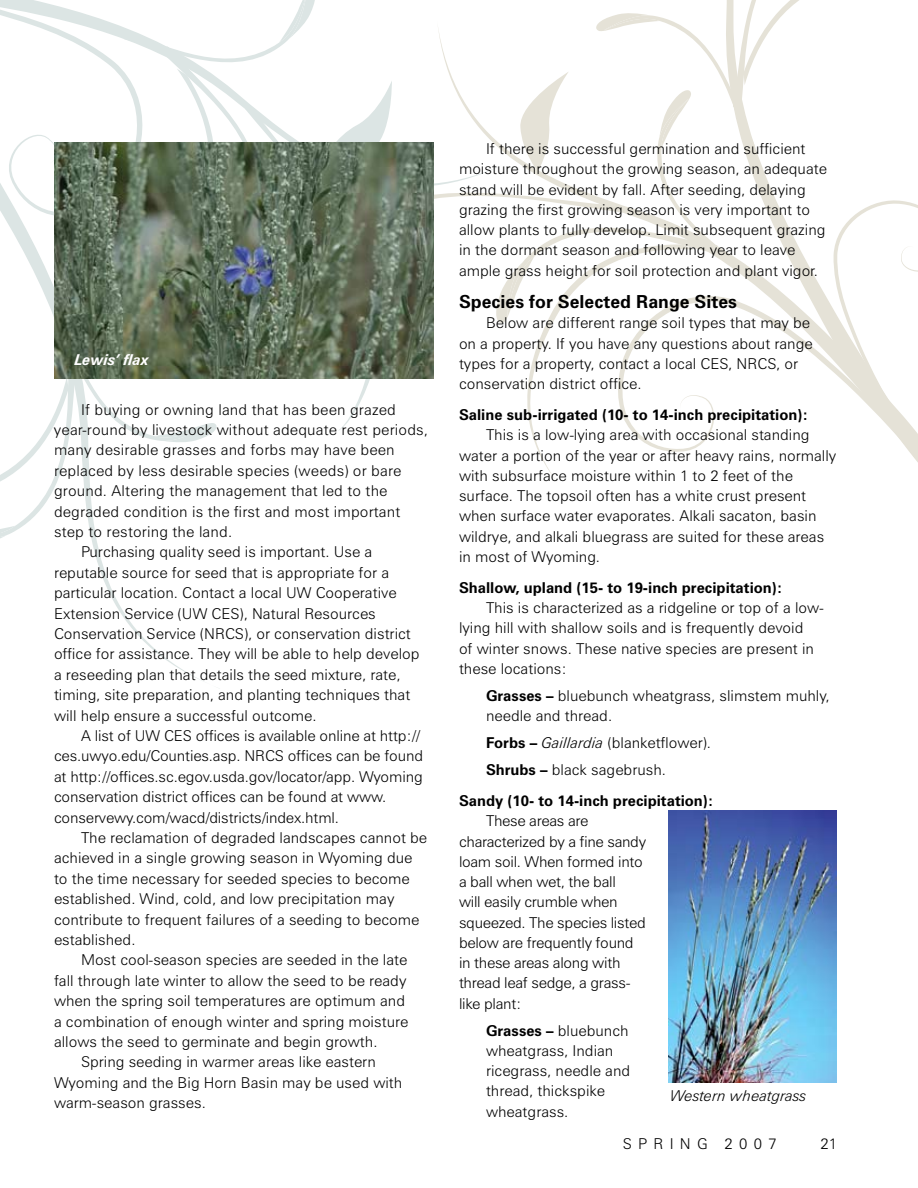
<style>
.page{position:relative;width:918px;height:1188px;background:#fff}
.page>*{position:absolute;margin:0;border:0;box-sizing:border-box;transform-origin:0 0}
.t1{font:700 18px "Zurich BT";color:#000}
.t2{font:300 15px/20.2px "Zurich BT";color:#000}
.t3{font:300 15px/20.2px "Zurich BT";letter-spacing:-.02em;color:#000}
.t4{font:700 15px "Zurich BT";color:#000}
.t5{font:italic 300 15px "Zurich BT";color:#000}
.t6{font:italic 700 15px "Zurich BT";color:#fff}
.s1{font-weight:700}
.s2{font-style:italic}
</style>
<div class="page">
<svg style="left:0;top:0;width:392px;height:549px"></svg>
<svg style="left:602px;top:0;width:197px;height:21px"></svg>
<svg style="left:437px;top:21px;width:481px;height:458px"></svg>
<svg style="left:616px;top:283px;width:302px;height:196px"></svg>
<img style="left:669px;top:811px;width:168px;height:271px">
<img style="left:54px;top:143px;width:380px;height:235px">
<p class="t6" style="left:75px;top:350px;width:76px">Lewis’ flax</p>
<p class="t2" style="left:81px;top:399px;width:316px">If buying or owning land that has been grazed</p>
<p class="t2" style="left:54px;top:419px;width:376px">year-round by livestock without adequate rest periods,</p>
<p class="t2" style="left:54px;top:440px;width:342px">many desirable grasses and forbs may have been</p>
<p class="t2" style="left:54px;top:460px;width:349px">replaced by less desirable species (weeds) or bare</p>
<p class="t2" style="left:54px;top:481px;width:335px">ground. Altering the management that led to the</p>
<p class="t2" style="left:54px;top:501px;width:348px">degraded condition is the first and most important</p>
<p class="t2" style="left:54px;top:521px;width:180px">step to restoring the land.</p>
<p class="t2" style="left:81px;top:542px;width:293px">Purchasing quality seed is important. Use a</p>
<p class="t2" style="left:54px;top:562px;width:337px">reputable source for seed that is appropriate for a</p>
<p class="t2" style="left:54px;top:583px;width:344px">particular location. Contact a local UW Cooperative</p>
<p class="t2" style="left:54px;top:603px;width:323px">Extension Service (UW CES), Natural Resources</p>
<p class="t2" style="left:54px;top:623px;width:358px">Conservation Service (NRCS), or conservation district</p>
<p class="t2" style="left:54px;top:644px;width:367px">office for assistance. They will be able to help develop</p>
<p class="t2" style="left:54px;top:664px;width:348px">a reseeding plan that details the seed mixture, rate,</p>
<p class="t2" style="left:54px;top:685px;width:358px">timing, site preparation, and planting techniques that</p>
<p class="t2" style="left:54px;top:705px;width:264px">will help ensure a successful outcome.</p>
<p class="t2" style="left:81px;top:725px;width:340px">A list of UW CES offices is available online at http://</p>
<p class="t2" style="left:54px;top:746px;width:371px">ces.uwyo.edu/Counties.asp. NRCS offices can be found</p>
<p class="t2" style="left:54px;top:766px;width:370px">at http://offices.sc.egov.usda.gov/locator/app. Wyoming</p>
<p class="t2" style="left:54px;top:787px;width:334px">conservation district offices can be found at www.</p>
<p class="t2" style="left:54px;top:807px;width:287px">conservewy.com/wacd/districts/index.html.</p>
<p class="t2" style="left:81px;top:827px;width:348px">The reclamation of degraded landscapes cannot be</p>
<p class="t2" style="left:54px;top:848px;width:360px">achieved in a single growing season in Wyoming due</p>
<p class="t2" style="left:54px;top:868px;width:357px">to the time necessary for seeded species to become</p>
<p class="t2" style="left:54px;top:889px;width:342px">established. Wind, cold, and low precipitation may</p>
<p class="t2" style="left:54px;top:909px;width:367px">contribute to frequent failures of a seeding to become</p>
<p class="t2" style="left:54px;top:929px;width:83px">established.</p>
<p class="t2" style="left:81px;top:950px;width:328px">Most cool-season species are seeded in the late</p>
<p class="t2" style="left:54px;top:970px;width:354px">fall through late winter to allow the seed to be ready</p>
<p class="t2" style="left:54px;top:991px;width:353px">when the spring soil temperatures are optimum and</p>
<p class="t2" style="left:54px;top:1011px;width:356px">a combination of enough winter and spring moisture</p>
<p class="t2" style="left:54px;top:1031px;width:325px">allows the seed to germinate and begin growth.</p>
<p class="t2" style="left:81px;top:1052px;width:296px">Spring seeding in warmer areas like eastern</p>
<p class="t2" style="left:54px;top:1072px;width:350px">Wyoming and the Big Horn Basin may be used with</p>
<p class="t2" style="left:54px;top:1092px;width:153px">warm-season grasses.</p>
<p class="t2" style="left:459px;top:139px;width:370px;text-indent:27px">If there is successful germination and sufficient moisture throughout the growing season, an adequate stand will be evident by fall. After seeding, delaying grazing the first growing season is very important to allow plants to fully develop. Limit subsequent grazing in the dormant season and following year to leave ample grass height for soil protection and plant vigor.</p>
<p class="t1" style="left:459px;top:291px;width:280px">Species for Selected Range Sites</p>
<p class="t2" style="left:459px;top:313px;width:355px;text-indent:27px">Below are different range soil types that may be on a property. If you have any questions about range types for a property, contact a local CES, NRCS, or conservation district office.</p>
<p class="t4" style="left:459px;top:406px;width:351px">Saline sub-irrigated (10- to 14-inch precipitation):</p>
<p class="t2" style="left:459px;top:425px;width:379px;text-indent:27px">This is a low-lying area with occasional standing water a portion of the year or after heavy rains, normally with subsurface moisture within 1 to 2 feet of the surface. The topsoil often has a white crust present when surface water evaporates. Alkali sacaton, basin wildrye, and alkali bluegrass are suited for these areas in most of Wyoming.</p>
<p class="t4" style="left:459px;top:578px;width:325px">Shallow, upland (15- to 19-inch precipitation):</p>
<p class="t2" style="left:459px;top:598px;width:366px;text-indent:27px">This is characterized as a ridgeline or top of a low&shy;lying hill with shallow soils and is frequently devoid<br>of winter snows. These native species are present in these locations:</p>
<p class="t2" style="left:486px;top:685px;width:345px"><span class="s1">Grasses –</span> bluebunch wheatgrass, slimstem muhly, needle and thread.</p>
<p class="t2" style="left:486px;top:729px;width:227px;line-height:27px"><span class="s1">Forbs –</span> <span class="s2">Gaillardia</span> (blanketflower).<br><span class="s1">Shrubs –</span> black sagebrush.</p>
<p class="t4" style="left:459px;top:792px;width:256px">Sandy (10- to 14-inch precipitation):</p>
<p class="t3" style="left:459px;top:811px;width:189px;text-indent:27px">These areas are characterized by a fine sandy loam soil. When formed into a ball when wet, the ball<br>will easily crumble when squeezed. The species listed below are frequently found in these areas along with thread leaf sedge, a grass&shy;like plant:</p>
<p class="t2" style="left:486px;top:1020px;width:146px"><span class="s1">Grasses –</span> bluebunch wheatgrass, Indian ricegrass, needle and thread, thickspike wheatgrass.</p>
<p class="t5" style="left:670px;top:1087px;width:138px">Western wheatgrass</p>
<p class="t2" style="left:623px;top:1133px;width:15px">spring2</p>
<p class="t2" style="left:739px;top:1133px;width:39px">007</p>
<p class="t2" style="left:820px;top:1133px;width:18px">21</p>
</div>
